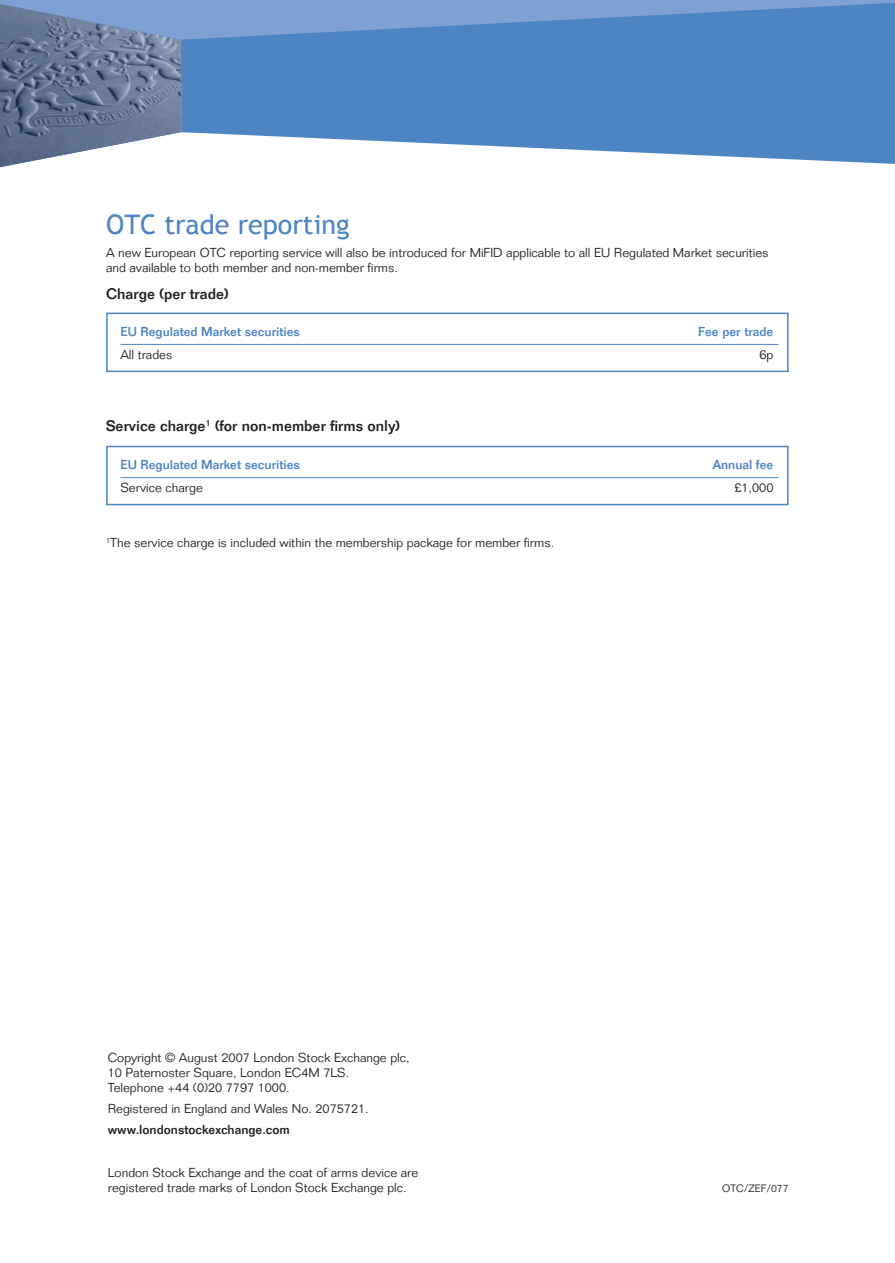
<style>
.page{position:relative;width:895px;height:1263px;background:#fff}
.page>*{position:absolute;margin:0;border:0;box-sizing:border-box;transform-origin:0 0}
.t1{font:27px "Trebuchet MS";color:#4d84c4}
.t2{font:500 15px "Folio";color:#231f20}
.t3{font:300 12.75px/15px "Folio";color:#231f20}
.t4{font:500 12.75px "Folio";color:#4d84c4}
.t5{font:500 12.75px "Folio";color:#231f20}
.t6{font:300 10.5px "Folio";color:#231f20}
</style>
<div class="page">
<svg style="left:181px;top:2px;width:713px;height:162px;background:#6493cb"></svg>
<hr style="left:120px;top:344px;width:658px;height:1px;background:#4d84c4">
<div style="left:106px;top:313px;width:682px;height:59px;border:2px solid #4d84c4"></div>
<hr style="left:120px;top:477px;width:658px;height:1px;background:#4d84c4">
<div style="left:106px;top:446px;width:682px;height:59px;border:2px solid #4d84c4"></div>
<svg style="left:0;top:0;width:181px;height:168px;background:#788aa7"></svg>
<h1 class="t1" style="left:106px;top:209px;width:245px">OTC trade reporting</h1>
<p class="t3" style="left:106px;top:245px;width:663px">A new European OTC reporting service will also be introduced for MiFID applicable to all EU Regulated Market securities and available to both member and non-member firms.</p>
<p class="t2" style="left:106px;top:285px;width:124px">Charge (per trade)</p>
<p class="t4" style="left:120px;top:323px;width:181px">EU Regulated Market securities</p>
<p class="t4" style="left:698px;top:323px;width:77px">Fee per trade</p>
<p class="t3" style="left:120px;top:347px;width:53px">All trades</p>
<p class="t3" style="left:759px;top:347px;width:15px">6p</p>
<p class="t2" style="left:106px;top:417px;width:295px">Service charge<sup>1</sup> (for non-member firms only)</p>
<p class="t4" style="left:120px;top:457px;width:181px">EU Regulated Market securities</p>
<p class="t4" style="left:712px;top:457px;width:62px">Annual fee</p>
<p class="t3" style="left:120px;top:480px;width:84px">Service charge</p>
<p class="t3" style="left:734px;top:480px;width:40px">£1,000</p>
<p class="t3" style="left:106px;top:535px;width:449px"><sup>1</sup>The service charge is included within the membership package for member firms.</p>
<p class="t3" style="left:108px;top:1049px;width:303px">Copyright © August 2007 London Stock Exchange plc,<br>10 Paternoster Square, London EC4M 7LS.<br>Telephone +44 (0)20 7797 1000.</p>
<p class="t3" style="left:108px;top:1101px;width:262px">Registered in England and Wales No. 2075721.</p>
<p class="t5" style="left:108px;top:1122px;width:184px">www.londonstockexchange.com</p>
<p class="t3" style="left:108px;top:1165px;width:312px">London Stock Exchange and the coat of arms device are registered trade marks of London Stock Exchange plc.</p>
<p class="t6" style="left:722px;top:1182px;width:68px">OTC/ZEF/077</p>
</div>
